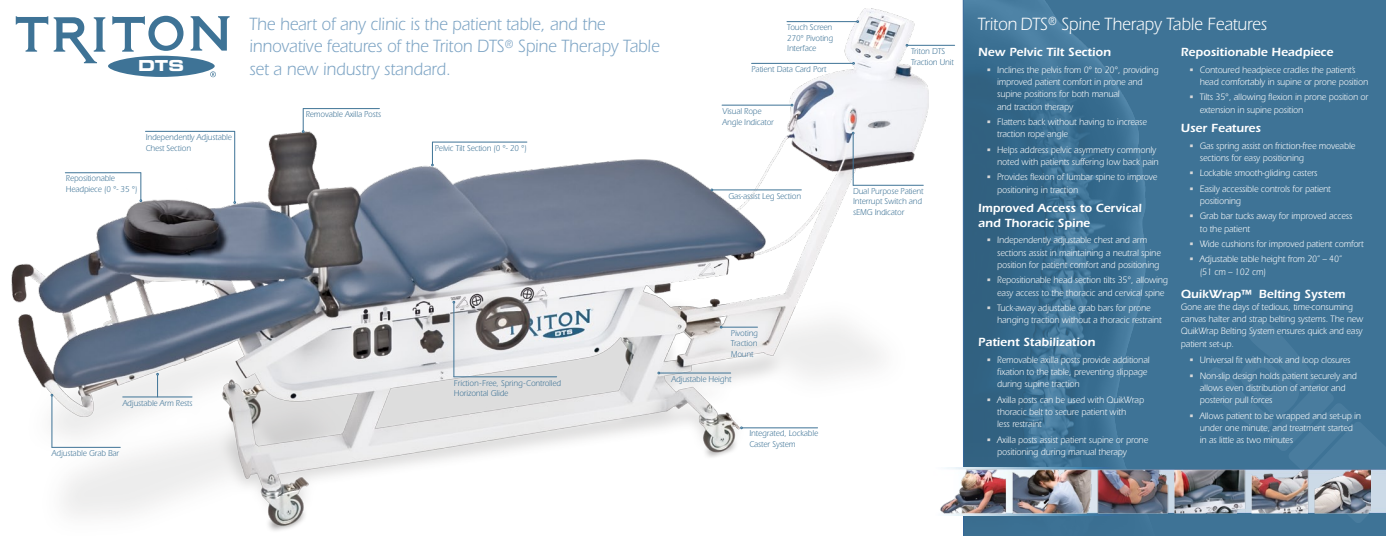
<style>
.page{position:relative;width:1386px;height:536px;background:#fff}
.page>*{position:absolute;margin:0;border:0;box-sizing:border-box;transform-origin:0 0}
.t1{font:18.38px/22.8px "Itc Eras";color:#7da4c4;scale:.9 1}
.t2{font:18.38px "Itc Eras";color:#fff;scale:.9 1}
.t3{font:15.14px "Eurostile Bold Extended Two";color:#fff}
.t4{font:600 12.25px/14.9px "Itc Eras";color:#fff}
.t5{font:9.62px/12.2px "Itc Eras";color:#fff;scale:.9 1}
.t6{font:9.62px/15.4px "Itc Eras";color:#d8d9da}
.t7{font:8.75px/10.5px "Itc Eras";color:#3e7396;scale:.9 1}
</style>
<div class="page">
<img style="left:11px;top:8px;width:917px;height:523px">
<svg style="left:962px;top:0;width:424px;height:536px;background:#3d7193"></svg>
<svg style="left:156px;top:373px;width:3px;height:23px"></svg>
<hr style="left:123px;top:396px;width:69px;height:1px;background:#3e7396">
<hr style="left:454px;top:303px;width:1px;height:73px;background:#3e7396">
<hr style="left:454px;top:376px;width:103px;height:1px;background:#3e7396">
<hr style="left:742px;top:427px;width:76px;height:1px;background:#3e7396">
<hr style="left:722px;top:327px;width:36px;height:1px;background:#3e7396">
<hr style="left:660px;top:372px;width:71px;height:1px;background:#3e7396">
<hr style="left:713px;top:190px;width:88px;height:1px;background:#3e7396">
<hr style="left:787px;top:21px;width:70px;height:1px;background:#3e7396">
<hr style="left:908px;top:45px;width:47px;height:1px;background:#3e7396">
<hr style="left:752px;top:63px;width:101px;height:1px;background:#3e7396">
<hr style="left:722px;top:105px;width:69px;height:1px;background:#3e7396">
<svg style="left:431px;top:142px;width:3px;height:24px"></svg>
<hr style="left:433px;top:142px;width:94px;height:1px;background:#3e7396">
<svg style="left:140px;top:173px;width:2px;height:29px"></svg>
<hr style="left:65px;top:172px;width:76px;height:1px;background:#3e7396">
<svg style="left:1203px;top:320px;width:183px;height:203px;background:#427698"></svg>
<svg style="left:16px;top:16px;width:214px;height:47px"></svg>
<svg style="left:210px;top:71px;width:6px;height:6px"></svg>
<div style="left:108px;top:56px;width:107px;height:21px;background:#3e7396;border-radius:50%"></div>
<svg style="left:302px;top:109px;width:2px;height:24px"></svg>
<hr style="left:303px;top:108px;width:76px;height:1px;background:#3e7396">
<hr style="left:234px;top:131px;width:1px;height:70px;background:#3e7396">
<hr style="left:145px;top:131px;width:90px;height:1px;background:#3e7396">
<hr style="left:52px;top:396px;width:1px;height:51px;background:#3e7396">
<hr style="left:52px;top:447px;width:68px;height:1px;background:#3e7396">
<hr style="left:853px;top:134px;width:1px;height:51px;background:#3e7396">
<hr style="left:853px;top:185px;width:70px;height:1px;background:#3e7396">
<img style="left:1370px;top:467px;width:16px;height:48px">
<img style="left:858px;top:467px;width:512px;height:48px">
<h2 class="t3" style="left:138px;top:55px;width:47px">DTS</h2>
<p class="t7" style="left:146px;top:132px;width:97px">Independently Adjustable<br>Chest Section</p>
<p class="t7" style="left:66px;top:173px;width:81px">Repositionable<br>Headpiece (0 °- 35 °)</p>
<h1 class="t1" style="left:249px;top:12px;width:457px">The heart of any clinic is the patient table, and the innovative features of the Triton DTS<sup>®</sup> Spine Therapy Table set a new industry standard.</h1>
<p class="t7" style="left:306px;top:109px;width:85px">Removable Axilla Posts</p>
<p class="t7" style="left:435px;top:143px;width:104px">Pelvic Tilt Section (0 °- 20 °)</p>
<p class="t7" style="left:787px;top:22px;width:53px">Touch Screen<br>270° Pivoting<br>Interface</p>
<p class="t7" style="left:752px;top:64px;width:85px">Patient Data Card Port</p>
<p class="t7" style="left:723px;top:106px;width:59px">Visual Rope<br>Angle Indicator</p>
<p class="t7" style="left:911px;top:46px;width:49px">Triton DTS<br>Traction Unit</p>
<p class="t7" style="left:728px;top:190px;width:82px">Gas-assist Leg Section</p>
<p class="t7" style="left:853px;top:186px;width:80px">Dual Purpose Patient<br>Interrupt Switch and sEMG Indicator</p>
<p class="t7" style="left:123px;top:397px;width:79px">Adjustable Arm Rests</p>
<p class="t7" style="left:52px;top:448px;width:76px">Adjustable Grab Bar</p>
<p class="t7" style="left:454px;top:377px;width:121px">Friction-Free, Spring-Controlled<br>Horizontal Glide</p>
<p class="t7" style="left:731px;top:327px;width:32px;text-align:justify">Pivoting Traction Mount</p>
<p class="t7" style="left:671px;top:373px;width:68px">Adjustable Height</p>
<p class="t7" style="left:749px;top:428px;width:78px">Integrated, Lockable<br>Caster System</p>
<h1 class="t2" style="left:978px;top:13px;width:323px">Triton DTS<sup>®</sup> Spine Therapy Table Features</h1>
<p class="t4" style="left:978px;top:45px;width:134px">New Pelvic Tilt Section</p>
<p class="t5" style="left:997px;top:64px;width:181px">Inclines the pelvis from 0° to 20°, providing improved patient comfort in prone and supine positions for both manual<br>and traction therapy</p>
<p class="t5" style="left:997px;top:116px;width:168px">Flattens back without having to increase traction rope angle</p>
<p class="t5" style="left:997px;top:143px;width:181px">Helps address pelvic asymmetry commonly noted with patients suffering low back pain</p>
<p class="t5" style="left:997px;top:171px;width:179px">Provides flexion of lumbar spine to improve positioning in traction</p>
<p class="t4" style="left:978px;top:200px;width:165px">Improved Access to Cervical and Thoracic Spine</p>
<p class="t5" style="left:997px;top:234px;width:183px">Independently adjustable chest and arm sections assist in maintaining a neutral spine position for patient comfort and positioning</p>
<p class="t5" style="left:997px;top:274px;width:191px">Repositionable head section tilts 35°, allowing easy access to the thoracic and cervical spine</p>
<p class="t5" style="left:997px;top:302px;width:184px">Tuck-away adjustable grab bars for prone hanging traction without a thoracic restraint</p>
<p class="t4" style="left:978px;top:334px;width:119px">Patient Stabilization</p>
<p class="t5" style="left:997px;top:353px;width:171px">Removable axilla posts provide additional fixation to the table, preventing slippage during supine traction</p>
<p class="t5" style="left:997px;top:393px;width:165px">Axilla posts can be used with QuikWrap thoracic belt to secure patient with<br>less restraint</p>
<p class="t5" style="left:997px;top:433px;width:169px">Axilla posts assist patient supine or prone positioning during manual therapy</p>
<p class="t6" style="left:986px;top:62px;width:7px">•</p>
<p class="t6" style="left:986px;top:114px;width:7px">•</p>
<p class="t6" style="left:986px;top:142px;width:7px">•</p>
<p class="t6" style="left:986px;top:169px;width:7px">•</p>
<p class="t6" style="left:986px;top:232px;width:7px">•</p>
<p class="t6" style="left:986px;top:272px;width:7px">•</p>
<p class="t6" style="left:986px;top:300px;width:7px">•</p>
<p class="t6" style="left:986px;top:352px;width:7px">•</p>
<p class="t6" style="left:986px;top:392px;width:7px">•</p>
<p class="t6" style="left:986px;top:431px;width:7px">•</p>
<p class="t4" style="left:1181px;top:45px;width:154px">Repositionable Headpiece</p>
<p class="t5" style="left:1200px;top:64px;width:188px">Contoured headpiece cradles the patient’s head comfortably in supine or prone position</p>
<p class="t5" style="left:1200px;top:91px;width:189px">Tilts 35°, allowing flexion in prone position or extension in supine position</p>
<p class="t4" style="left:1181px;top:120px;width:82px">User Features</p>
<p class="t5" style="left:1200px;top:139px;width:174px">Gas spring assist on friction-free moveable sections for easy positioning</p>
<p class="t5" style="left:1200px;top:165px;width:147px;line-height:15.4px">Lockable smooth-gliding casters<br>Easily accessible controls for patient</p>
<p class="t5" style="left:1200px;top:193px;width:171px;line-height:15.4px">positioning<br>Grab bar tucks away for improved access</p>
<p class="t5" style="left:1200px;top:221px;width:184px;line-height:15.4px">to the patient<br>Wide cushions for improved patient comfort<br>Adjustable table height from 20” – 40”</p>
<p class="t5" style="left:1200px;top:265px;width:75px">(51 cm – 102 cm)</p>
<p class="t4" style="left:1181px;top:286px;width:166px">QuikWrap™ Belting System</p>
<p class="t5" style="left:1181px;top:300px;width:204px">Gone are the days of tedious, time-consuming canvas halter and strap belting systems. The new QuikWrap Belting System ensures quick and easy patient set-up.</p>
<p class="t5" style="left:1200px;top:352px;width:176px;line-height:15.4px">Universal fit with hook and loop closures<br>Non-slip design holds patient securely and</p>
<p class="t5" style="left:1200px;top:381px;width:163px">allows even distribution of anterior and posterior pull forces</p>
<p class="t5" style="left:1200px;top:409px;width:181px">Allows patient to be wrapped and set-up in under one minute, and treatment started in as little as two minutes</p>
<p class="t6" style="left:1189px;top:62px;width:7px">•</p>
<p class="t6" style="left:1189px;top:90px;width:7px">•</p>
<p class="t6" style="left:1189px;top:138px;width:7px">•</p>
<p class="t6" style="left:1189px;top:165px;width:7px">• •</p>
<p class="t6" style="left:1189px;top:208px;width:7px">•</p>
<p class="t6" style="left:1189px;top:236px;width:7px">• •</p>
<p class="t6" style="left:1189px;top:352px;width:7px">• •</p>
<p class="t6" style="left:1189px;top:408px;width:7px">•</p>
</div>
